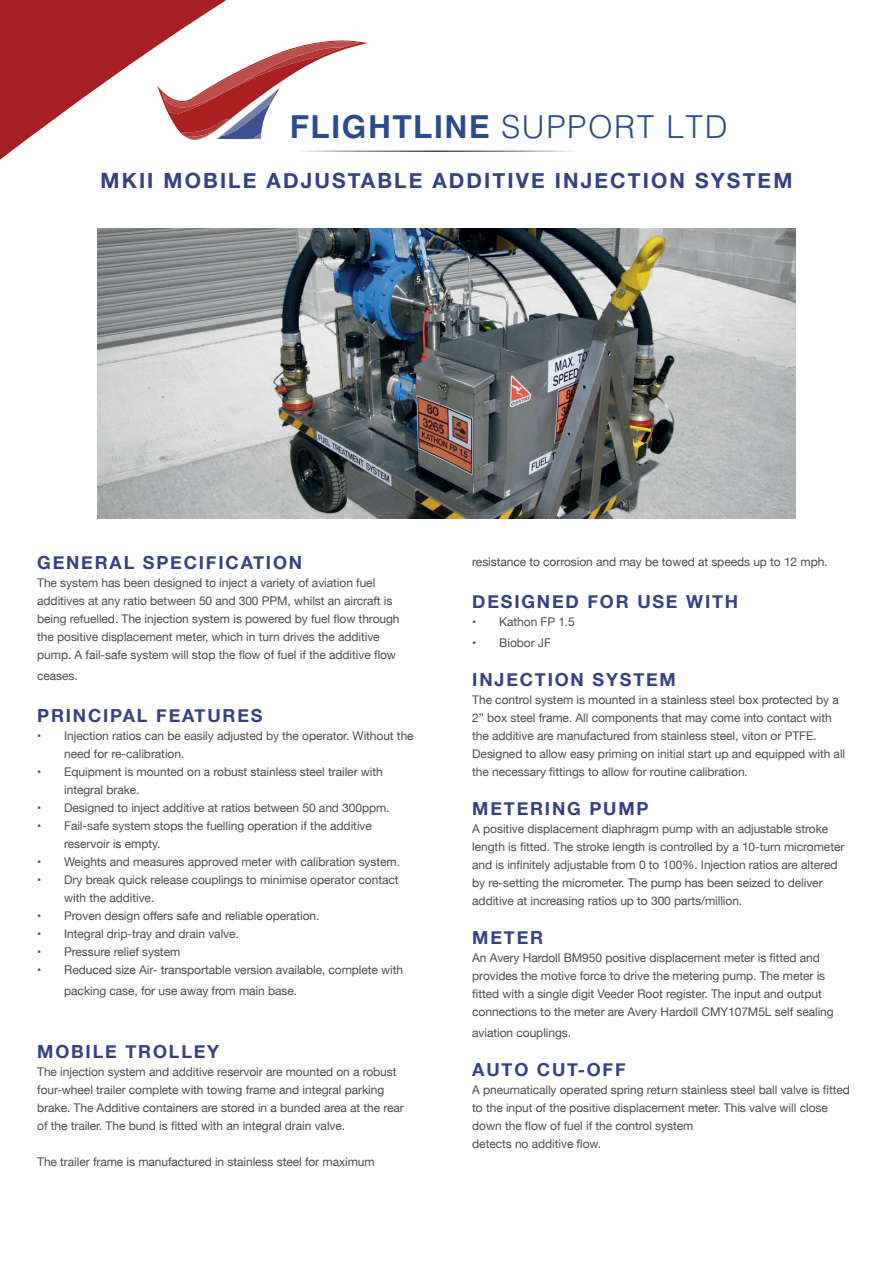
<style>
.page{position:relative;width:893px;height:1263px;background:#fff}
.page>*{position:absolute;margin:0;border:0;box-sizing:border-box;transform-origin:0 0}
.t1{font:700 31.65px "Helvetica";letter-spacing:.05em;color:#2b4b8d}
.t2{font:700 21px "Helvetica Neue";letter-spacing:.1em;color:#354185}
.t3{font:700 18px "Helvetica Neue";letter-spacing:.1em;color:#354185}
.t4{font:12px/18px "Helvetica Neue";letter-spacing:-.005em;color:#4d4c4f}
.s1{font-weight:300}
</style>
<div class="page">
<svg style="left:0;top:0;width:367px;height:160px"></svg>
<img style="left:97px;top:229px;width:699px;height:290px">
<h1 class="t1" style="left:290px;top:102px;width:439px">FLIGHTLINE <span class="s1">SUPPORT LTD</span></h1>
<h2 class="t2" style="left:101px;top:164px;width:693px">MKII MOBILE ADJUSTABLE ADDITIVE INJECTION SYSTEM</h2>
<h3 class="t3" style="left:37px;top:549px;width:266px">GENERAL SPECIFICATION</h3>
<p class="t4" style="left:37px;top:575px;width:364px">The system has been designed to inject a variety of aviation fuel additives at any ratio between 50 and 300 PPM, whilst an aircraft is being refuelled. The injection system is powered by fuel flow through the positive displacement meter, which in turn drives the additive pump. A fail-safe system will stop the flow of fuel if the additive flow</p>
<p class="t4" style="left:37px;top:668px;width:42px">ceases.</p>
<h3 class="t3" style="left:37px;top:702px;width:227px">PRINCIPAL FEATURES</h3>
<p class="t4" style="left:64px;top:728px;width:351px;text-indent:-27px">• Injection ratios can be easily adjusted by the operator. Without the need for re-calibration.</p>
<p class="t4" style="left:64px;top:764px;width:320px;text-indent:-27px">• Equipment is mounted on a robust stainless steel trailer with integral brake.</p>
<p class="t4" style="left:37px;top:800px;width:354px">• Designed to inject additive at ratios between 50 and 300ppm.</p>
<p class="t4" style="left:64px;top:818px;width:309px;text-indent:-27px">• Fail-safe system stops the fuelling operation if the additive reservoir is empty.</p>
<p class="t4" style="left:37px;top:854px;width:364px">• Weights and measures approved meter with calibration system.</p>
<p class="t4" style="left:64px;top:872px;width:336px;text-indent:-27px">• Dry break quick release couplings to minimise operator contact with the additive.</p>
<p class="t4" style="left:37px;top:908px;width:284px">• Proven design offers safe and reliable operation.</p>
<p class="t4" style="left:37px;top:926px;width:203px">• Integral drip-tray and drain valve.</p>
<p class="t4" style="left:37px;top:944px;width:145px">• Pressure relief system</p>
<p class="t4" style="left:64px;top:960px;width:341px;line-height:21px;text-indent:-27px">• Reduced size Air- transportable version available, complete with packing case, for use away from main base.</p>
<h3 class="t3" style="left:37px;top:1038px;width:184px">MOBILE TROLLEY</h3>
<p class="t4" style="left:37px;top:1064px;width:368px">The injection system and additive reservoir are mounted on a robust four-wheel trailer complete with towing frame and integral parking brake. The Additive containers are stored in a bunded area at the rear of the trailer. The bund is fitted with an integral drain valve.</p>
<p class="t4" style="left:37px;top:1154px;width:339px">The trailer frame is manufactured in stainless steel for maximum</p>
<p class="t4" style="left:472px;top:553px;width:357px">resistance to corrosion and may be towed at speeds up to 12 mph.</p>
<h3 class="t3" style="left:472px;top:587px;width:268px">DESIGNED FOR USE WITH</h3>
<p class="t4" style="left:472px;top:613px;width:104px">• Kathon FP 1.5</p>
<p class="t4" style="left:472px;top:634px;width:80px">• Biobor JF</p>
<h3 class="t3" style="left:472px;top:665px;width:205px">INJECTION SYSTEM</h3>
<p class="t4" style="left:472px;top:691px;width:374px">The control system is mounted in a stainless steel box protected by a 2” box steel frame. All components that may come into contact with the additive are manufactured from stainless steel, viton or PTFE.<br>Designed to allow easy priming on initial start up and equipped with all the necessary fittings to allow for routine calibration.</p>
<h3 class="t3" style="left:472px;top:794px;width:178px">METERING PUMP</h3>
<p class="t4" style="left:472px;top:820px;width:374px">A positive displacement diaphragm pump with an adjustable stroke length is fitted. The stroke length is controlled by a 10-turn micrometer and is infinitely adjustable from 0 to 100%. Injection ratios are altered by re-setting the micrometer. The pump has been seized to deliver additive at increasing ratios up to 300 parts/million.</p>
<h3 class="t3" style="left:472px;top:923px;width:72px">METER</h3>
<p class="t4" style="left:472px;top:949px;width:363px">An Avery Hardoll BM950 positive displacement meter is fitted and provides the motive force to drive the metering pump. The meter is fitted with a single digit Veeder Root register. The input and output connections to the meter are Avery Hardoll CMY107M5L self sealing</p>
<p class="t4" style="left:472px;top:1024px;width:100px">aviation couplings.</p>
<h3 class="t3" style="left:472px;top:1055px;width:155px">AUTO CUT-OFF</h3>
<p class="t4" style="left:472px;top:1081px;width:379px">A pneumatically operated spring return stainless steel ball valve is fitted to the input of the positive displacement meter. This valve will close down the flow of fuel if the control system<br>detects no additive flow.</p>
</div>
